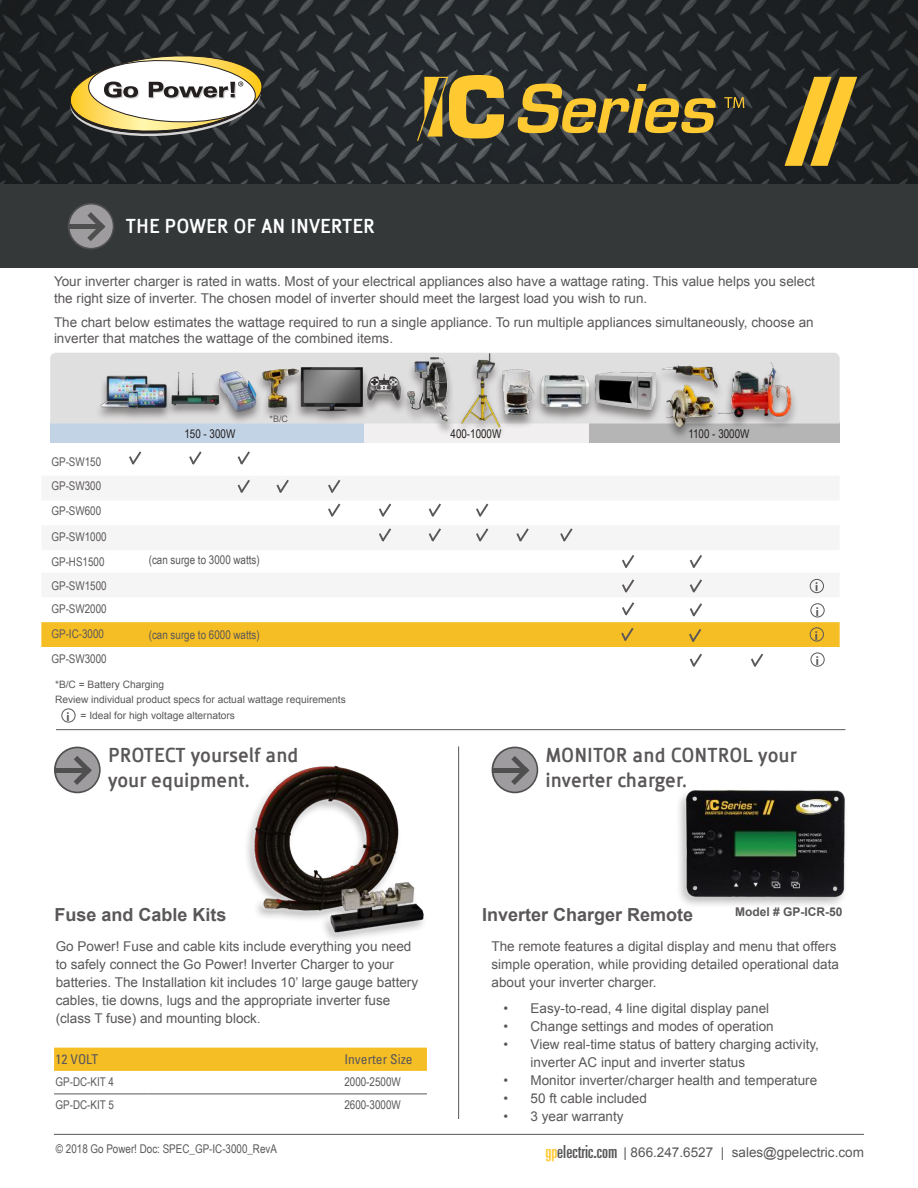
<style>
.page{position:relative;width:918px;height:1188px;background:#fff}
.page>*{position:absolute;margin:0;border:0;box-sizing:border-box;transform-origin:0 0}
.t1{font:21px/25.2px "Globale Bold TT";color:#5a5758}
.t2{font:21px "Globale Bold TT";color:#fff}
.t3{font:700 18px "Arial";color:#5a5758}
.t4{font:13.5px/18px "Arial";color:#5a5758}
.t5{font:condensed 13.5px "Univers LT Std";color:#5a5758}
.t6{font:12px/24.8px "Arial Narrow";color:#5a5758}
.t7{font:12px "Arial Narrow";color:#241f1f}
.t8{font:700 12px "Arial";color:#5a5758}
.t9{font:700 11.55px "Asap";color:#5a5758}
.t10{font:10.2px "Arial";color:#5a5758}
.t11{font:8.85px "Arial";color:#5a5758}
.s1{font-size:12px}
.s2{font-family:"Univers LT Std";font-stretch:ultra-condensed;font-size:18px;color:#ffc932}
.s3{font-family:"Univers LT Std";font-stretch:ultra-condensed;font-size:18px}
</style>
<div class="page">
<img style="left:0;top:0;width:918px;height:185px">
<hr style="left:54px;top:1134px;width:810px;height:1px;background:#5a5758">
<svg style="left:68px;top:52px;width:197px;height:88px"></svg>
<div style="left:0;top:185px;width:918px;height:83px;background:#343838"></div>
<div style="left:244px;top:764px;width:183px;height:180px;background:#241f1f;opacity:.3"></div>
<div style="left:250px;top:763px;width:177px;height:172px;background:#fff;opacity:.75"></div>
<img style="left:252px;top:764px;width:175px;height:170px">
<div style="left:54px;top:1048px;width:373px;height:23px;background:#f6be25"></div>
<hr style="left:54px;top:1094px;width:95px;height:1px;background:#5a5758">
<hr style="left:149px;top:1094px;width:194px;height:1px;background:#5a5758">
<hr style="left:343px;top:1094px;width:84px;height:1px;background:#5a5758">
<svg style="left:68px;top:203px;width:46px;height:47px"></svg>
<div style="left:69px;top:205px;width:44px;height:43px;background:#9f9c9f;border-radius:50%"></div>
<div style="left:69px;top:224px;width:31px;height:5px;background:#4e4f4e"></div>
<svg style="left:87px;top:212px;width:18px;height:29px"></svg>
<svg style="left:54px;top:747px;width:47px;height:46px"></svg>
<div style="left:56px;top:748px;width:43px;height:44px;background:#9f9c9f;border-radius:50%"></div>
<div style="left:56px;top:768px;width:30px;height:5px;background:#4e4f4e"></div>
<svg style="left:74px;top:756px;width:18px;height:29px"></svg>
<div style="left:492px;top:747px;width:46px;height:46px;background:#4e4f4e;border-radius:50%"></div>
<div style="left:493px;top:748px;width:44px;height:44px;background:#9f9c9f;border-radius:50%"></div>
<div style="left:493px;top:768px;width:31px;height:5px;background:#4e4f4e"></div>
<svg style="left:511px;top:756px;width:18px;height:29px"></svg>
<hr style="left:458px;top:746px;width:1px;height:373px;background:#5a5758">
<svg style="left:515px;top:84px;width:202px;height:49px"></svg>
<svg style="left:724px;top:97px;width:20px;height:11px"></svg>
<svg style="left:417px;top:75px;width:87px;height:66px"></svg>
<svg style="left:785px;top:77px;width:72px;height:89px"></svg>
<div style="left:676px;top:789px;width:172px;height:121px;background:#241f1f;opacity:.3"></div>
<img style="left:685px;top:789px;width:161px;height:108px">
<hr style="left:56px;top:729px;width:789px;height:1px;background:#5a5758">
<div style="left:50px;top:423px;width:315px;height:20px;background:#c2d3e6"></div>
<div style="left:365px;top:423px;width:226px;height:20px;background:#f1efef"></div>
<div style="left:589px;top:423px;width:251px;height:20px;background:#b5b5b6"></div>
<div style="left:50px;top:353px;width:790px;height:71px;background:#e0dfdf"></div>
<svg style="left:129px;top:451px;width:13px;height:14px"></svg>
<svg style="left:622px;top:555px;width:13px;height:13px"></svg>
<div style="left:360px;top:375px;width:49px;height:40px;background:#241f1f;opacity:.5"></div>
<img style="left:370px;top:375px;width:31px;height:27px">
<div style="left:294px;top:366px;width:76px;height:59px;background:#241f1f;opacity:.5"></div>
<img style="left:300px;top:366px;width:63px;height:46px">
<div style="left:165px;top:373px;width:61px;height:45px;background:#241f1f;opacity:.5"></div>
<img style="left:172px;top:373px;width:40px;height:32px">
<div style="left:495px;top:369px;width:46px;height:60px;background:#241f1f;opacity:.5"></div>
<img style="left:507px;top:369px;width:27px;height:46px">
<div style="left:255px;top:369px;width:51px;height:52px;background:#241f1f;opacity:.5"></div>
<img style="left:262px;top:369px;width:37px;height:38px">
<div style="left:713px;top:364px;width:85px;height:67px;background:#241f1f;opacity:.5"></div>
<img style="left:719px;top:361px;width:73px;height:57px">
<div style="left:454px;top:353px;width:53px;height:88px;background:#241f1f;opacity:.5"></div>
<img style="left:461px;top:353px;width:40px;height:75px">
<div style="left:533px;top:374px;width:64px;height:49px;background:#241f1f;opacity:.5"></div>
<img style="left:541px;top:375px;width:47px;height:33px">
<div style="left:588px;top:371px;width:75px;height:53px;background:#241f1f;opacity:.5"></div>
<img style="left:595px;top:371px;width:62px;height:40px">
<div style="left:401px;top:356px;width:55px;height:80px;background:#241f1f;opacity:.5"></div>
<img style="left:405px;top:356px;width:50px;height:67px">
<div style="left:212px;top:372px;width:51px;height:53px;background:#241f1f;opacity:.5"></div>
<img style="left:219px;top:372px;width:37px;height:39px">
<svg style="left:237px;top:479px;width:13px;height:14px"></svg>
<svg style="left:476px;top:503px;width:13px;height:14px"></svg>
<svg style="left:276px;top:479px;width:13px;height:14px"></svg>
<svg style="left:379px;top:503px;width:13px;height:14px"></svg>
<svg style="left:476px;top:528px;width:13px;height:14px"></svg>
<svg style="left:328px;top:479px;width:13px;height:14px"></svg>
<svg style="left:328px;top:503px;width:13px;height:14px"></svg>
<svg style="left:237px;top:451px;width:13px;height:14px"></svg>
<div style="left:94px;top:375px;width:80px;height:46px;background:#241f1f;opacity:.5"></div>
<img style="left:100px;top:375px;width:66px;height:33px">
<svg style="left:378px;top:528px;width:14px;height:14px"></svg>
<svg style="left:428px;top:503px;width:13px;height:14px"></svg>
<svg style="left:428px;top:528px;width:14px;height:14px"></svg>
<svg style="left:189px;top:451px;width:13px;height:14px"></svg>
<svg style="left:516px;top:528px;width:13px;height:14px"></svg>
<svg style="left:560px;top:528px;width:13px;height:14px"></svg>
<svg style="left:689px;top:555px;width:13px;height:13px"></svg>
<div style="left:61px;top:708px;width:15px;height:15px;border:1px solid #5a5758;border-radius:50%"></div>
<div style="left:660px;top:385px;width:61px;height:56px;background:#241f1f;opacity:.5"></div>
<img style="left:665px;top:401px;width:50px;height:26px">
<div style="left:656px;top:365px;width:69px;height:36px;background:#241f1f;opacity:.5"></div>
<img style="left:662px;top:365px;width:56px;height:23px">
<svg style="left:41px;top:578px;width:799px;height:89px"></svg>
<div style="left:810px;top:627px;width:14px;height:14px;border:1px solid #5a5758;border-radius:50%"></div>
<h1 class="t2" style="left:126px;top:214px;width:250px">THE POWER OF AN INVERTER</h1>
<p class="t4" style="left:54px;top:273px;width:762px;line-height:16.5px">Your inverter charger is rated in watts. Most of your electrical appliances also have a wattage rating. This value helps you select the right size of inverter. The chosen model of inverter should meet the largest load you wish to run.</p>
<p class="t4" style="left:54px;top:314px;width:761px;line-height:16.5px">The chart below estimates the wattage required to run a single appliance. To run multiple appliances simultaneously, choose an inverter that matches the wattage of the combined items.</p>
<p class="t11" style="left:270px;top:413px;width:20px">*B/C</p>
<p class="t6" style="left:51px;top:449px;width:51px;text-align:justify">GP-SW150<br>GP-SW300<br>GP-SW600</p>
<p class="t6" style="left:51px;top:524px;width:57px;line-height:24px">GP-SW1000<br>GP-HS1500<br>GP-SW1500<br>GP-SW2000</p>
<p class="t6" style="left:51px;top:621px;width:57px">GP-IC-3000<br>GP-SW3000</p>
<p class="t7" style="left:184px;top:425px;width:52px">150 - 300W</p>
<p class="t7" style="left:451px;top:425px;width:52px">400-1000W</p>
<p class="t7" style="left:688px;top:425px;width:63px">1100 - 3000W</p>
<p class="t6" style="left:149px;top:547px;width:113px">(can surge to 3000 watts)</p>
<p class="t6" style="left:149px;top:622px;width:113px">(can surge to 6000 watts)</p>
<p class="t10" style="left:55px;top:678px;width:111px">*B/C = Battery Charging</p>
<p class="t10" style="left:55px;top:693px;width:292px">Review individual product specs for actual wattage requirements</p>
<p class="t10" style="left:81px;top:709px;width:156px">= Ideal for high voltage alternators</p>
<p class="t9" style="left:67px;top:709px;width:5px">i</p>
<h1 class="t1" style="left:108px;top:742px;width:192px">PROTECT yourself and your equipment.</h1>
<h1 class="t1" style="left:545px;top:742px;width:253px">MONITOR and CONTROL your inverter charger.</h1>
<p class="t9" style="left:815px;top:580px;width:5px">i</p>
<p class="t9" style="left:816px;top:604px;width:5px">i</p>
<p class="t9" style="left:815px;top:628px;width:5px">i</p>
<p class="t9" style="left:816px;top:653px;width:5px">i</p>
<h2 class="t3" style="left:55px;top:903px;width:174px">Fuse and Cable Kits</h2>
<p class="t4" style="left:56px;top:937px;width:364px">Go Power! Fuse and cable kits include everything you need to safely connect the Go Power! Inverter Charger to your batteries. The Installation kit includes 10’ large gauge battery cables, tie downs, lugs and the appropriate inverter fuse (class T fuse) and mounting block<span class="s1">.</span></p>
<p class="t5" style="left:56px;top:1051px;width:44px">12 VOLT</p>
<p class="t5" style="left:344px;top:1051px;width:70px">Inverter Size</p>
<p class="t6" style="left:56px;top:1069px;width:60px">GP-DC-KIT 4</p>
<p class="t6" style="left:344px;top:1069px;width:58px">2000-2500W</p>
<p class="t6" style="left:56px;top:1092px;width:60px">GP-DC-KIT 5</p>
<p class="t6" style="left:344px;top:1092px;width:58px">2600-3000W</p>
<p class="t6" style="left:56px;top:1136px;width:223px">© 2018 Go Power! Doc: SPEC_GP-IC-3000_RevA</p>
<h2 class="t3" style="left:482px;top:903px;width:213px">Inverter Charger Remote</h2>
<p class="t8" style="left:735px;top:904px;width:109px">Model # GP-ICR-50</p>
<p class="t4" style="left:492px;top:937px;width:349px">The remote features a digital display and menu that offers simple operation, while providing detailed operational data about your inverter charger.</p>
<p class="t4" style="left:504px;top:1000px;width:267px">• Easy-to-read, 4 line digital display panel</p>
<p class="t4" style="left:504px;top:1018px;width:272px">• Change settings and modes of operation</p>
<p class="t4" style="left:531px;top:1036px;width:290px;text-indent:-27px">• View real-time status of battery charging activity, inverter AC input and inverter status</p>
<p class="t4" style="left:504px;top:1072px;width:315px">• Monitor inverter/charger health and temperature</p>
<p class="t4" style="left:504px;top:1090px;width:145px">• 50 ft cable included</p>
<p class="t4" style="left:504px;top:1108px;width:122px">• 3 year warranty</p>
<p class="t4" style="left:545px;top:1144px;width:320px"><span class="s2">gp</span><span class="s3">electric.com</span> | 866.247.6527 | sales@gpelectric.com</p>
</div>
